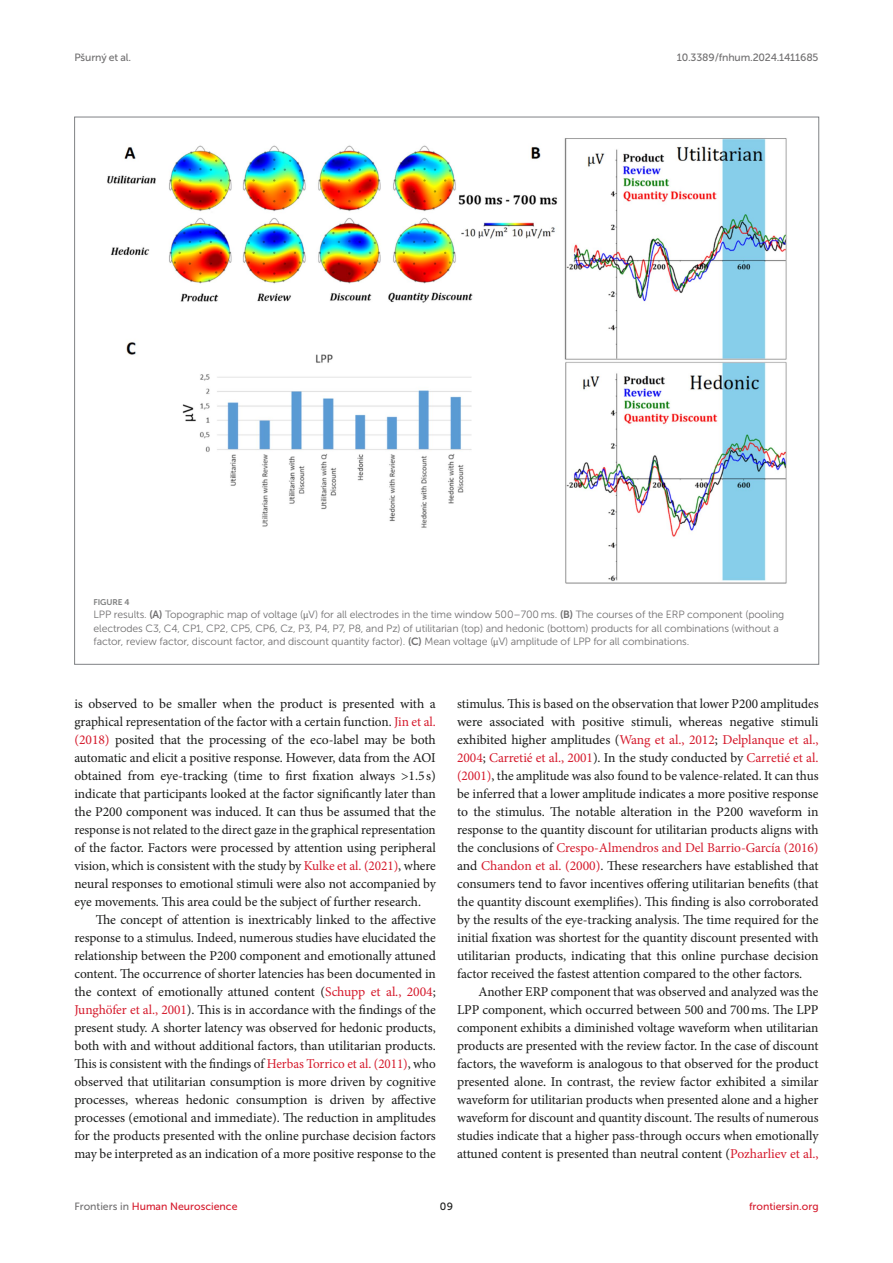
<style>
.page{position:relative;width:893px;height:1263px;background:#fff}
.page>*{position:absolute;margin:0;border:0;box-sizing:border-box;transform-origin:0 0}
.TEXT{font:13.5px/18px "Minion Pro";letter-spacing:-.01em;color:#1b1c1b;text-align:justify}
.FIG_LEG{font:10.5px/13.5px "Museo Sans 300";letter-spacing:-.01em;color:#706f70}
.t1{font:10.5px "Museo Sans 500";color:#d51a2c}
.t2{font:10.5px "Museo Sans 500";letter-spacing:-.015em;color:#706f70}
.t3{font:10.5px "Museo Sans 500";color:#1b1c1b}
.FIG_HD{font:8.25px "Museo Sans 700";letter-spacing:-.01em;color:#7e7f7f}
.s1{font-family:"Museo Sans 700"}
.s2{font-family:"STIX General"}
.s3{color:#d51a2c}
.s4{color:#706f70}
</style>
<div class="page">
<img style="left:107px;top:138px;width:681px;height:446px">
<p class="t2" style="left:74px;top:51px;width:58px">Pšurný et al.</p>
<p class="t2" style="left:677px;top:51px;width:143px">10.3389/fnhum.2024.1411685</p>
<p class="FIG_HD" style="left:94px;top:597px;width:37px">FIGURE 4</p>
<p class="FIG_LEG" style="left:94px;top:608px;width:692px">LPP results. <span class="s1">(A)</span> Topographic map of voltage (<span class="s2">μ</span>V) for all electrodes in the time window 500–700 ms. <span class="s1">(B)</span> The courses of the ERP component (pooling electrodes C3, C4, CP1, CP2, CP5, CP6, Cz, P3, P4, P7, P8, and Pz) of utilitarian (top) and hedonic (bottom) products for all combinations (without a factor, review factor, discount factor, and discount quantity factor). <span class="s1">(C)</span> Mean voltage (<span class="s2">μ</span>V) amplitude of LPP for all combinations.</p>
<p class="TEXT" style="left:74px;top:695px;width:363px">is observed to be smaller when the product is presented with a graphical representation of the factor with a certain function. <span class="s3">Jin et al. (2018)</span> posited that the processing of the eco-label may be both automatic and elicit a positive response. However, data from the AOI obtained from eye-tracking (time to first fixation always &gt;1.5s) indicate that participants looked at the factor significantly later than the P200 component was induced. It can thus be assumed that the response is not related to the direct gaze in the graphical representation of the factor. Factors were processed by attention using peripheral vision, which is consistent with the study by <span class="s3">Kulke et al. (2021)</span>, where neural responses to emotional stimuli were also not accompanied by eye movements. This area could be the subject of further research.</p>
<p class="TEXT" style="left:74px;top:911px;width:363px;text-indent:21px">The concept of attention is inextricably linked to the affective response to a stimulus. Indeed, numerous studies have elucidated the relationship between the P200 component and emotionally attuned content. The occurrence of shorter latencies has been documented in the context of emotionally attuned content (<span class="s3">Schupp et al., 2004</span>; <span class="s3">Junghöfer et al., 2001</span>). This is in accordance with the findings of the present study. A shorter latency was observed for hedonic products, both with and without additional factors, than utilitarian products.<br>This is consistent with the findings of <span class="s3">Herbas Torrico et al. (2011)</span>, who observed that utilitarian consumption is more driven by cognitive processes, whereas hedonic consumption is driven by affective processes (emotional and immediate). The reduction in amplitudes for the products presented with the online purchase decision factors may be interpreted as an indication of a more positive response to the</p>
<p class="TEXT" style="left:457px;top:695px;width:363px">stimulus. This is based on the observation that lower P200 amplitudes were associated with positive stimuli, whereas negative stimuli exhibited higher amplitudes (<span class="s3">Wang et al., 2012</span>; <span class="s3">Delplanque et al., 2004</span>; <span class="s3">Carretié et al., 2001</span>). In the study conducted by <span class="s3">Carretié et al. (2001)</span>, the amplitude was also found to be valence-related. It can thus be inferred that a lower amplitude indicates a more positive response to the stimulus. The notable alteration in the P200 waveform in response to the quantity discount for utilitarian products aligns with the conclusions of <span class="s3">Crespo-Almendros and Del Barrio-García (2016) </span>and <span class="s3">Chandon et al. (2000)</span>. These researchers have established that consumers tend to favor incentives offering utilitarian benefits (that the quantity discount exemplifies). This finding is also corroborated by the results of the eye-tracking analysis. The time required for the initial fixation was shortest for the quantity discount presented with utilitarian products, indicating that this online purchase decision factor received the fastest attention compared to the other factors.</p>
<p class="TEXT" style="left:457px;top:983px;width:363px;text-indent:21px">Another ERP component that was observed and analyzed was the LPP component, which occurred between 500 and 700ms. The LPP component exhibits a diminished voltage waveform when utilitarian products are presented with the review factor. In the case of discount factors, the waveform is analogous to that observed for the product presented alone. In contrast, the review factor exhibited a similar waveform for utilitarian products when presented alone and a higher waveform for discount and quantity discount. The results of numerous studies indicate that a higher pass-through occurs when emotionally attuned content is presented than neutral content (<span class="s3">Pozharliev et al.,</span></p>
<p class="t1" style="left:74px;top:1200px;width:165px"><span class="s4">Frontiers in</span> Human Neuroscience</p>
<p class="t3" style="left:440px;top:1200px;width:15px">09</p>
<p class="t1" style="left:749px;top:1200px;width:71px">frontiersin.org</p>
</div>
